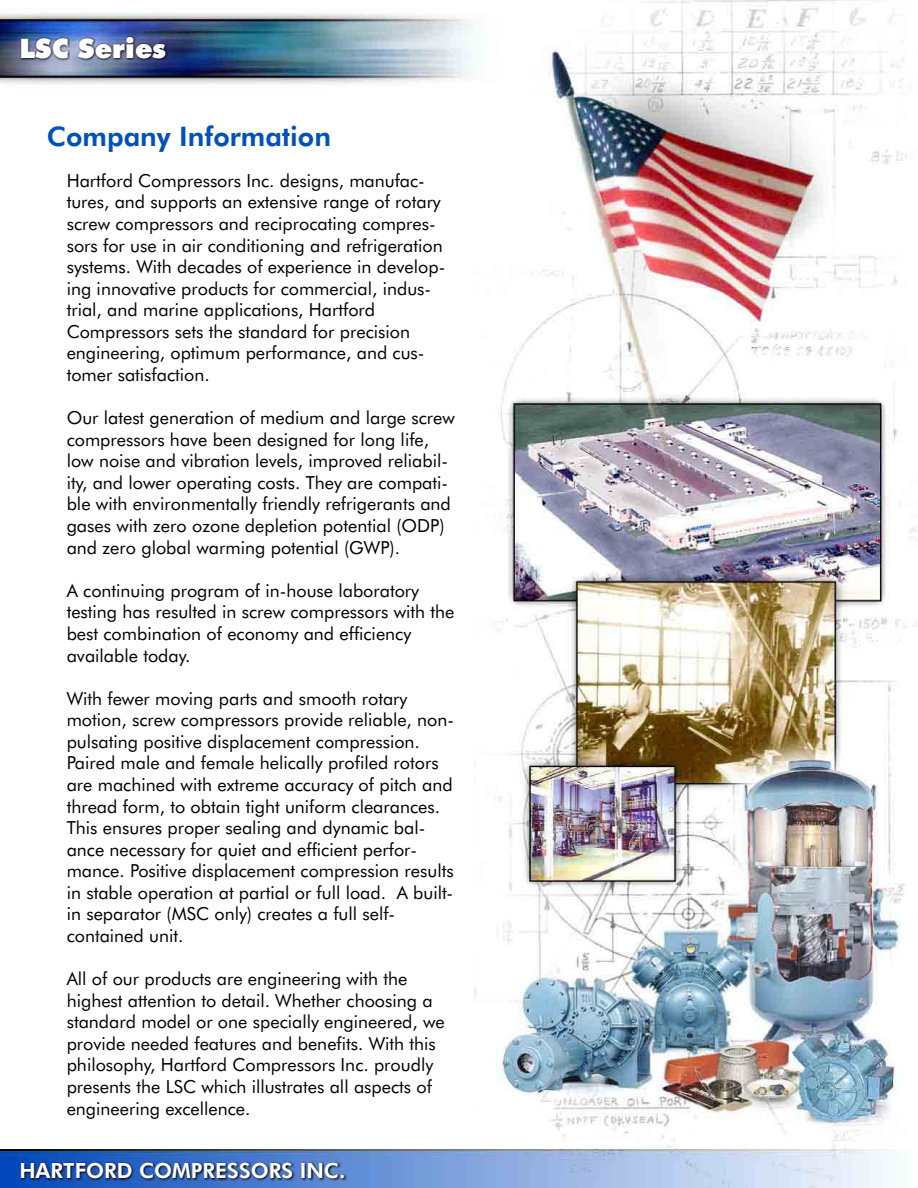
<style>
.page{position:relative;width:918px;height:1188px;background:#fff}
.page>*{position:absolute;margin:0;border:0;box-sizing:border-box;transform-origin:0 0}
.t1{font:27px "Futura Hv BT";color:#0052ba}
.t2{font:27px "Futura X Blk BT";color:#fff}
.t3{font:21px "Futura Hv BT";color:#fff}
.t4{font:18px/21.6px "Futura Bk BT";color:#000}
</style>
<div class="page">
<img style="left:474px;top:0;width:444px;height:1149px">
<img style="left:0;top:1px;width:504px;height:94px">
<img style="left:19px;top:37px;width:149px;height:24px">
<img style="left:0;top:1149px;width:904px;height:39px">
<img style="left:19px;top:1162px;width:328px;height:18px">
<h1 class="t2" style="left:19px;top:33px;width:148px">LSC Series</h1>
<h1 class="t1" style="left:47px;top:127px;width:286px">Company Information</h1>
<p class="t4" style="left:67px;top:171px;width:380px">Hartford Compressors Inc. designs, manufac&shy;tures, and supports an extensive range of rotary screw compressors and reciprocating compres&shy;sors for use in air conditioning and refrigeration systems. With decades of experience in develop&shy;ing innovative products for commercial, indus&shy;trial, and marine applications, Hartford Compressors sets the standard for precision engineering, optimum performance, and cus&shy;tomer satisfaction.</p>
<p class="t4" style="left:67px;top:409px;width:390px">Our latest generation of medium and large screw compressors have been designed for long life, low noise and vibration levels, improved reliabil&shy;ity, and lower operating costs. They are compati&shy;ble with environmentally friendly refrigerants and gases with zero ozone depletion potential (ODP) and zero global warming potential (GWP).</p>
<p class="t4" style="left:67px;top:581px;width:389px">A continuing program of in-house laboratory testing has resulted in screw compressors with the best combination of economy and efficiency available today.</p>
<p class="t4" style="left:67px;top:689px;width:389px">With fewer moving parts and smooth rotary motion, screw compressors provide reliable, non&shy;pulsating positive displacement compression.<br>Paired male and female helically profiled rotors are machined with extreme accuracy of pitch and thread form, to obtain tight uniform clearances.<br>This ensures proper sealing and dynamic bal&shy;ance necessary for quiet and efficient perfor&shy;mance. Positive displacement compression results in stable operation at partial or full load. A built&shy;in separator (MSC only) creates a full self&shy;contained unit.</p>
<p class="t4" style="left:67px;top:969px;width:380px">All of our products are engineering with the highest attention to detail. Whether choosing a standard model or one specially engineered, we provide needed features and benefits. With this philosophy, Hartford Compressors Inc. proudly presents the LSC which illustrates all aspects of engineering excellence.</p>
<p class="t3" style="left:19px;top:1163px;width:328px">HARTFORD COMPRESSORS INC.</p>
</div>
